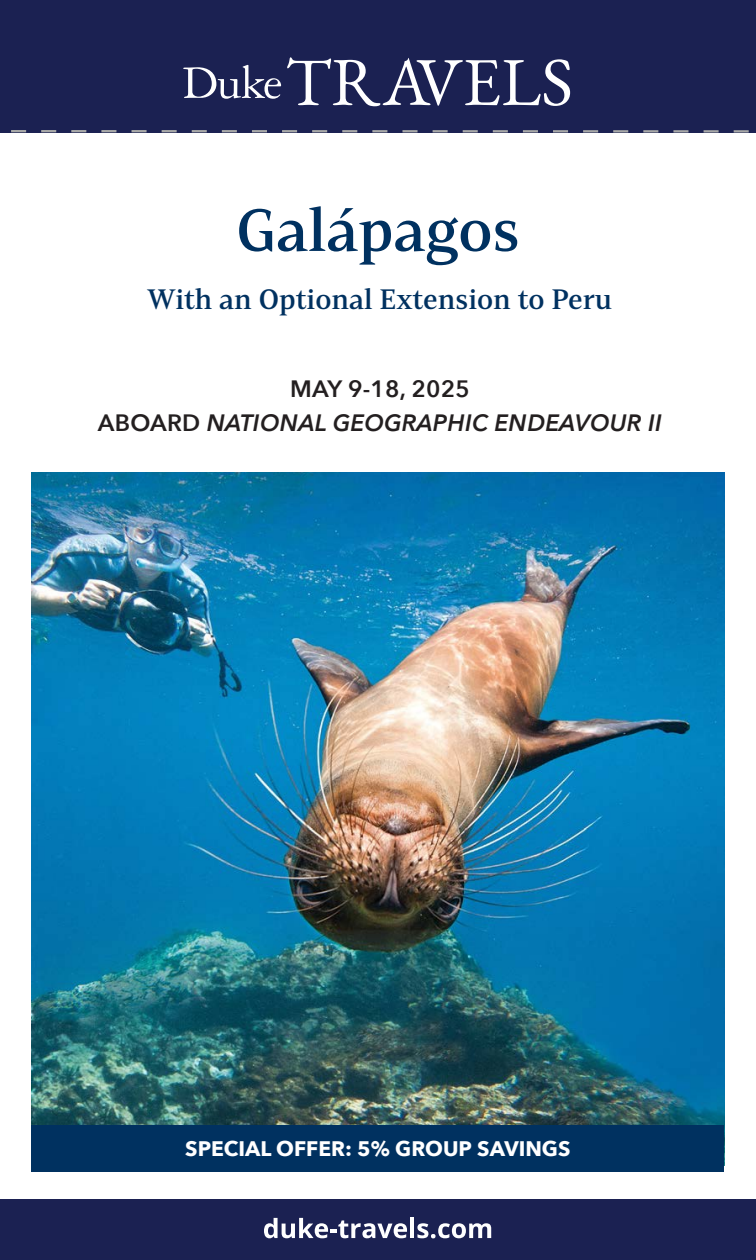
<style>
.page{position:relative;width:756px;height:1260px;background:#fff}
.page>*{position:absolute;margin:0;border:0;box-sizing:border-box;transform-origin:0 0}
.Cover_-_Title_-_26_32{font:59.5px "Mandrelex Nor Dem";color:#003160}
.Cover_-_Title_-_26_32-2{font:28px "Mandrelex Nor Dem";color:#003160}
.Cover_-_Date{font:italic 600 23.62px "Avenir Next";letter-spacing:.01em;color:#231f20}
.Cover_-_Title_-_26_32-3{font:600 23.62px "Avenir Next";letter-spacing:.01em;color:#231f20}
.Cover_-_Offer_-_Blue_Box{font:700 21px "Avenir Next";color:#fff}
.s1{font-style:normal}
</style>
<div class="page">
<img style="left:32px;top:472px;width:692px;height:653px">
<div style="left:0;top:0;width:756px;height:133px;background:#1b2152"></div>
<svg style="left:183px;top:65px;width:98px;height:34px"></svg>
<svg style="left:11px;top:130px;width:738px;height:3px"></svg>
<svg style="left:287px;top:57px;width:283px;height:49px"></svg>
<div style="left:0;top:1200px;width:756px;height:60px;background:#1b2152"></div>
<svg style="left:264px;top:1218px;width:143px;height:20px"></svg>
<hr style="left:410px;top:1218px;width:4px;height:20px;background:#fff">
<svg style="left:417px;top:1223px;width:74px;height:15px"></svg>
<div style="left:32px;top:1125px;width:692px;height:47px;background:#003160"></div>
<p class="Cover_-_Title_-_26_32" style="left:236px;top:195px;width:285px">Galápagos</p>
<p class="Cover_-_Title_-_26_32-2" style="left:148px;top:283px;width:466px">With an Optional Extension to Peru</p>
<p class="Cover_-_Title_-_26_32-3" style="left:290px;top:369px;width:181px">MAY 9-18, 2025</p>
<p class="Cover_-_Date" style="left:98px;top:402px;width:566px"><span class="s1">ABOARD</span> NATIONAL GEOGRAPHIC ENDEAVOUR II</p>
<p class="Cover_-_Offer_-_Blue_Box" style="left:185px;top:1130px;width:387px">SPECIAL OFFER: 5% GROUP SAVINGS</p>
</div>
